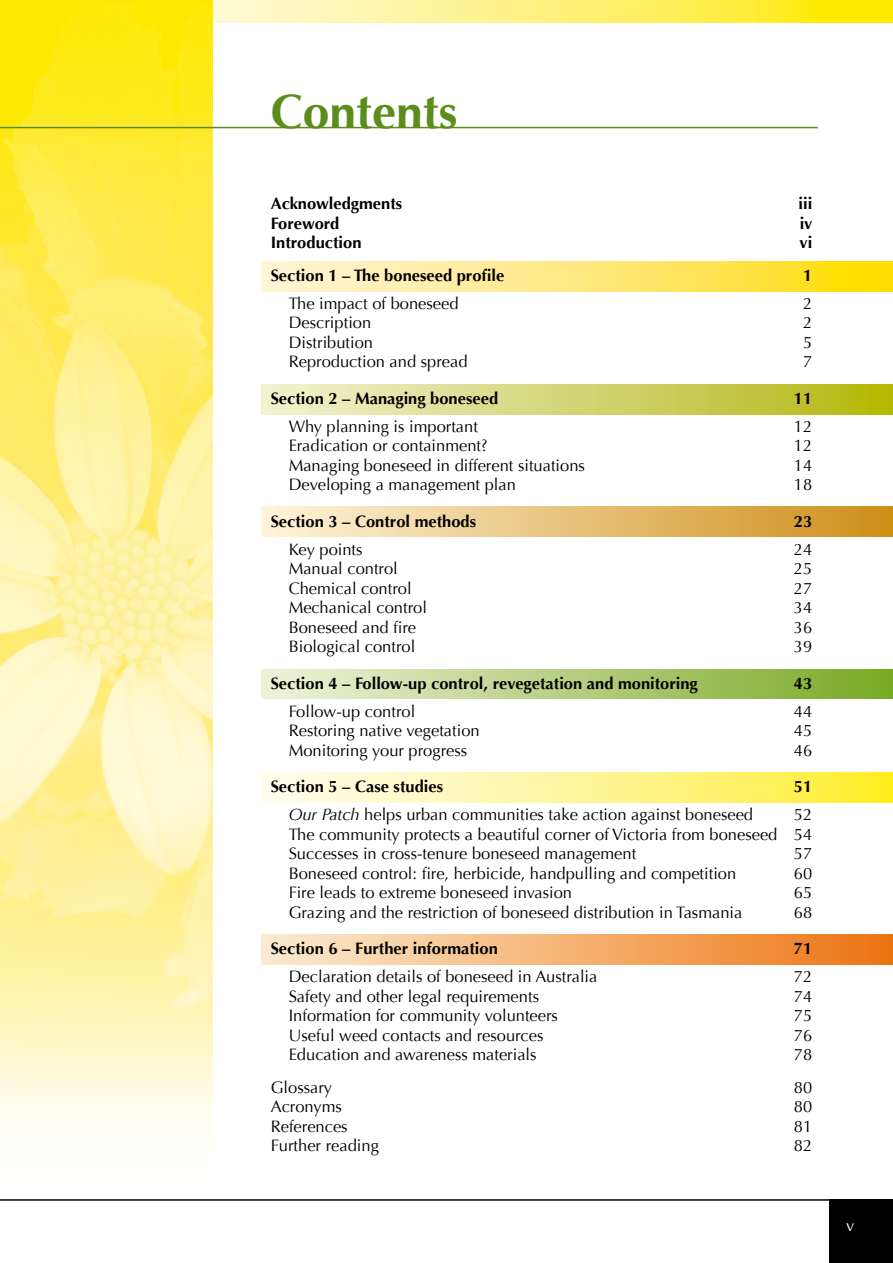
<style>
.page{position:relative;width:893px;height:1263px;background:#fff}
.page>*{position:absolute;margin:0;border:0;box-sizing:border-box;transform-origin:0 0}
.t1{font:700 48px "Optima";color:#5c8d1c}
.t2{font:16.5px/19.5px "Optima";color:#000;text-align:justify}
.t3{font:700 16.5px "Optima";color:#000}
.s1{font-style:italic}
</style>
<div class="page">
<div style="left:829px;top:1199px;width:64px;height:64px;background:#000"></div>
<div style="left:262px;top:934px;width:631px;height:30px;background:linear-gradient(to right,#fcedd2,#ed7411)"></div>
<svg style="left:262px;top:772px;width:631px;height:30px;background:#fff595"></svg>
<svg style="left:262px;top:385px;width:631px;height:30px;background:#d2d471"></svg>
<div style="left:262px;top:507px;width:631px;height:29px;background:linear-gradient(to right,#fff4dc,#ce8e18)"></div>
<div style="left:262px;top:669px;width:631px;height:30px;background:linear-gradient(to right,#eff2da,#79a924)"></div>
<svg style="left:262px;top:261px;width:631px;height:30px;background:#ffe877"></svg>
<svg style="left:213px;top:0;width:680px;height:23px;background:#fff173"></svg>
<div style="left:0;top:0;width:213px;height:1199px;background:#fffef8"></div>
<img style="left:0;top:0;width:213px;height:1103px">
<hr style="left:0;top:1199px;width:893px;height:2px;background:#000">
<hr style="left:0;top:127px;width:818px;height:1px;background:#5c8d1c">
<h1 class="t1" style="left:271px;top:83px;width:188px">Contents</h1>
<p class="t3" style="left:271px;top:194px;width:133px">Acknowledgments</p>
<p class="t3" style="left:798px;top:194px;width:15px">iii</p>
<p class="t3" style="left:271px;top:214px;width:70px">Foreword</p>
<p class="t3" style="left:800px;top:214px;width:14px">iv</p>
<p class="t3" style="left:271px;top:233px;width:92px">Introduction</p>
<p class="t3" style="left:799px;top:233px;width:14px">vi</p>
<p class="t3" style="left:271px;top:265px;width:235px">Section 1 – The boneseed profile</p>
<p class="t3" style="left:803px;top:265px;width:11px">1</p>
<p class="t2" style="left:289px;top:294px;width:171px">The impact of boneseed</p>
<p class="t2" style="left:803px;top:294px;width:11px">2</p>
<p class="t2" style="left:289px;top:313px;width:84px">Description</p>
<p class="t2" style="left:803px;top:313px;width:11px">2</p>
<p class="t2" style="left:289px;top:333px;width:86px">Distribution</p>
<p class="t2" style="left:803px;top:333px;width:11px">5</p>
<p class="t2" style="left:289px;top:352px;width:180px">Reproduction and spread</p>
<p class="t2" style="left:803px;top:352px;width:11px">7</p>
<p class="t3" style="left:271px;top:388px;width:229px">Section 2 – Managing boneseed</p>
<p class="t3" style="left:794px;top:388px;width:20px">11</p>
<p class="t2" style="left:289px;top:417px;width:191px">Why planning is important</p>
<p class="t2" style="left:794px;top:417px;width:20px">12</p>
<p class="t2" style="left:289px;top:436px;width:200px">Eradication or containment?</p>
<p class="t2" style="left:794px;top:436px;width:20px">12</p>
<p class="t2" style="left:289px;top:456px;width:298px">Managing boneseed in different situations</p>
<p class="t2" style="left:794px;top:456px;width:20px">14</p>
<p class="t2" style="left:289px;top:475px;width:229px">Developing a management plan</p>
<p class="t2" style="left:794px;top:475px;width:20px">18</p>
<p class="t3" style="left:271px;top:511px;width:207px">Section 3 – Control methods</p>
<p class="t3" style="left:794px;top:511px;width:20px">23</p>
<p class="t2" style="left:289px;top:540px;width:75px">Key points</p>
<p class="t2" style="left:794px;top:540px;width:20px">24</p>
<p class="t2" style="left:289px;top:559px;width:111px">Manual control</p>
<p class="t2" style="left:794px;top:559px;width:20px">25</p>
<p class="t2" style="left:289px;top:579px;width:124px">Chemical control</p>
<p class="t2" style="left:794px;top:579px;width:20px">27</p>
<p class="t2" style="left:289px;top:598px;width:140px">Mechanical control</p>
<p class="t2" style="left:794px;top:598px;width:20px">34</p>
<p class="t2" style="left:289px;top:618px;width:129px">Boneseed and fire</p>
<p class="t2" style="left:794px;top:618px;width:20px">36</p>
<p class="t2" style="left:289px;top:637px;width:128px">Biological control</p>
<p class="t2" style="left:794px;top:637px;width:20px">39</p>
<p class="t3" style="left:271px;top:673px;width:429px">Section 4 – Follow-up control, revegetation and monitoring</p>
<p class="t3" style="left:794px;top:673px;width:20px">43</p>
<p class="t2" style="left:289px;top:702px;width:128px">Follow-up control</p>
<p class="t2" style="left:794px;top:702px;width:20px">44</p>
<p class="t2" style="left:289px;top:721px;width:192px">Restoring native vegetation</p>
<p class="t2" style="left:794px;top:721px;width:20px">45</p>
<p class="t2" style="left:289px;top:741px;width:180px">Monitoring your progress</p>
<p class="t2" style="left:794px;top:741px;width:20px">46</p>
<p class="t3" style="left:271px;top:777px;width:174px">Section 5 – Case studies</p>
<p class="t3" style="left:794px;top:777px;width:20px">51</p>
<p class="t2" style="left:289px;top:805px;width:466px"><span class="s1">Our Patch</span> helps urban communities take action against boneseed</p>
<p class="t2" style="left:289px;top:805px;width:525px;text-indent:505px">52<br>The community protects a beautiful corner of Victoria from boneseed 54<br>Successes in cross-tenure boneseed management</p>
<p class="t2" style="left:794px;top:844px;width:20px">57</p>
<p class="t2" style="left:289px;top:864px;width:449px">Boneseed control: fire, herbicide, handpulling and competition</p>
<p class="t2" style="left:794px;top:864px;width:20px">60</p>
<p class="t2" style="left:289px;top:883px;width:285px">Fire leads to extreme boneseed invasion</p>
<p class="t2" style="left:794px;top:883px;width:20px">65</p>
<p class="t2" style="left:289px;top:903px;width:455px">Grazing and the restriction of boneseed distribution in Tasmania</p>
<p class="t2" style="left:794px;top:903px;width:20px">68</p>
<p class="t3" style="left:271px;top:939px;width:229px">Section 6 – Further information</p>
<p class="t3" style="left:794px;top:939px;width:20px">71</p>
<p class="t2" style="left:289px;top:967px;width:310px">Declaration details of boneseed in Australia</p>
<p class="t2" style="left:794px;top:967px;width:20px">72</p>
<p class="t2" style="left:289px;top:987px;width:252px">Safety and other legal requirements</p>
<p class="t2" style="left:794px;top:987px;width:20px">74</p>
<p class="t2" style="left:289px;top:1006px;width:271px">Information for community volunteers</p>
<p class="t2" style="left:794px;top:1006px;width:20px">75</p>
<p class="t2" style="left:289px;top:1026px;width:256px">Useful weed contacts and resources</p>
<p class="t2" style="left:794px;top:1026px;width:20px">76</p>
<p class="t2" style="left:289px;top:1045px;width:249px">Education and awareness materials</p>
<p class="t2" style="left:794px;top:1045px;width:20px">78</p>
<p class="t2" style="left:271px;top:1077px;width:63px">Glossary</p>
<p class="t2" style="left:794px;top:1077px;width:20px">80</p>
<p class="t2" style="left:271px;top:1097px;width:73px">Acronyms</p>
<p class="t2" style="left:794px;top:1097px;width:20px">80</p>
<p class="t2" style="left:271px;top:1116px;width:79px">References</p>
<p class="t2" style="left:794px;top:1116px;width:20px">81</p>
<p class="t2" style="left:271px;top:1136px;width:110px">Further reading</p>
<p class="t2" style="left:794px;top:1136px;width:20px">82</p>
</div>
